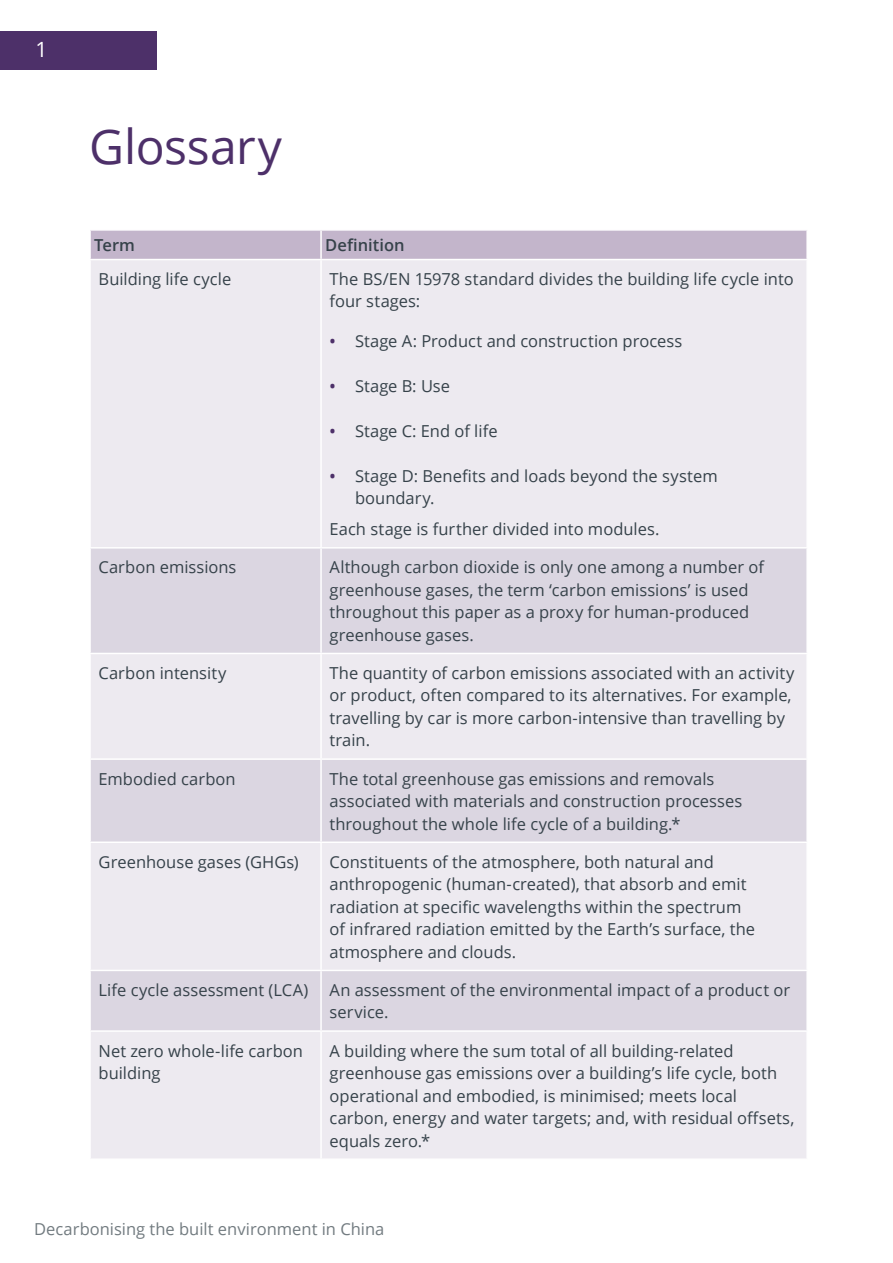
<style>
.page{position:relative;width:893px;height:1263px;background:#fff}
.page>*{position:absolute;margin:0;border:0;box-sizing:border-box;transform-origin:0 0}
.t1{font:48px "Open Sans";letter-spacing:-.005em;color:#4d3069}
.t2{font:16.5px/22.5px "Open Sans";color:#36424a}
.t3{font:16.5px "Open Sans";color:#727b80}
.t4{font:600 16.5px "Open Sans";color:#36424a}
.t5{font:13.5px "Open Sans";color:#fff}
.s1{font-size:21px}
.s2{font-weight:600;color:#4d3069}
</style>
<div class="page">
<div style="left:91px;top:231px;width:715px;height:28px;background:#c3b5cb"></div>
<div style="left:91px;top:260px;width:715px;height:898px;background:#edeaf0"></div>
<svg style="left:91px;top:549px;width:715px;height:481px;background:#e3dfe8"></svg>
<hr style="left:320px;top:231px;width:2px;height:28px;background:#fff">
<hr style="left:320px;top:260px;width:2px;height:287px;background:#fff">
<hr style="left:89px;top:547px;width:232px;height:2px;background:#fff">
<hr style="left:321px;top:547px;width:487px;height:2px;background:#fff">
<hr style="left:320px;top:549px;width:2px;height:104px;background:#fff">
<hr style="left:89px;top:653px;width:232px;height:1px;background:#fff">
<hr style="left:321px;top:653px;width:487px;height:1px;background:#fff">
<hr style="left:320px;top:654px;width:2px;height:104px;background:#fff">
<hr style="left:89px;top:758px;width:232px;height:2px;background:#fff">
<hr style="left:321px;top:758px;width:487px;height:2px;background:#fff">
<hr style="left:320px;top:760px;width:2px;height:81px;background:#fff">
<hr style="left:89px;top:841px;width:232px;height:2px;background:#fff">
<hr style="left:321px;top:841px;width:487px;height:2px;background:#fff">
<hr style="left:320px;top:843px;width:2px;height:127px;background:#fff">
<hr style="left:89px;top:970px;width:232px;height:1px;background:#fff">
<hr style="left:321px;top:970px;width:487px;height:1px;background:#fff">
<hr style="left:320px;top:971px;width:2px;height:59px;background:#fff">
<hr style="left:89px;top:1030px;width:232px;height:2px;background:#fff">
<hr style="left:321px;top:1030px;width:487px;height:2px;background:#fff">
<hr style="left:320px;top:1032px;width:2px;height:126px;background:#fff">
<div style="left:0;top:31px;width:157px;height:39px;background:#4d3069"></div>
<p class="t5" style="left:35px;top:42px;width:14px">I P<span class="s1">1</span></p>
<h1 class="t1" style="left:89px;top:114px;width:194px">Glossary</h1>
<p class="t4" style="left:94px;top:234px;width:42px">Term</p>
<p class="t4" style="left:325px;top:234px;width:81px">Definition</p>
<p class="t2" style="left:99px;top:267px;width:134px">Building life cycle</p>
<p class="t2" style="left:330px;top:267px;width:466px">The BS/EN 15978 standard divides the building life cycle into four stages:</p>
<p class="t2" style="left:330px;top:329px;width:354px"><span class="s2">•</span> Stage A: Product and construction process</p>
<p class="t2" style="left:330px;top:374px;width:122px"><span class="s2">•</span> Stage B: Use</p>
<p class="t2" style="left:330px;top:419px;width:170px"><span class="s2">•</span> Stage C: End of life</p>
<p class="t2" style="left:355px;top:464px;width:364px;text-indent:-26px"><span class="s2">•</span> Stage D: Benefits and loads beyond the system boundary.</p>
<p class="t2" style="left:330px;top:517px;width:331px">Each stage is further divided into modules.</p>
<p class="t2" style="left:99px;top:555px;width:139px">Carbon emissions</p>
<p class="t2" style="left:330px;top:555px;width:436px">Although carbon dioxide is only one among a number of greenhouse gases, the term ‘carbon emissions’ is used throughout this paper as a proxy for human-produced greenhouse gases.</p>
<p class="t2" style="left:99px;top:661px;width:129px">Carbon intensity</p>
<p class="t2" style="left:330px;top:661px;width:466px">The quantity of carbon emissions associated with an activity or product, often compared to its alternatives. For example, travelling by car is more carbon-intensive than travelling by train.</p>
<p class="t2" style="left:99px;top:767px;width:139px">Embodied carbon</p>
<p class="t2" style="left:330px;top:767px;width:414px">The total greenhouse gas emissions and removals associated with materials and construction processes throughout the whole life cycle of a building.*</p>
<p class="t2" style="left:99px;top:850px;width:202px">Greenhouse gases (GHGs)</p>
<p class="t2" style="left:330px;top:850px;width:427px">Constituents of the atmosphere, both natural and anthropogenic (human-created), that absorb and emit radiation at specific wavelengths within the spectrum of infrared radiation emitted by the Earth’s surface, the atmosphere and clouds.</p>
<p class="t2" style="left:99px;top:978px;width:211px">Life cycle assessment (LCA)</p>
<p class="t2" style="left:330px;top:978px;width:462px">An assessment of the environmental impact of a product or service.</p>
<p class="t2" style="left:99px;top:1039px;width:206px">Net zero whole-life carbon building</p>
<p class="t2" style="left:330px;top:1039px;width:466px">A building where the sum total of all building-related greenhouse gas emissions over a building’s life cycle, both operational and embodied, is minimised; meets local carbon, energy and water targets; and, with residual offsets, equals zero.*</p>
<p class="t3" style="left:34px;top:1217px;width:352px">Decarbonising the built environment in China</p>
</div>
